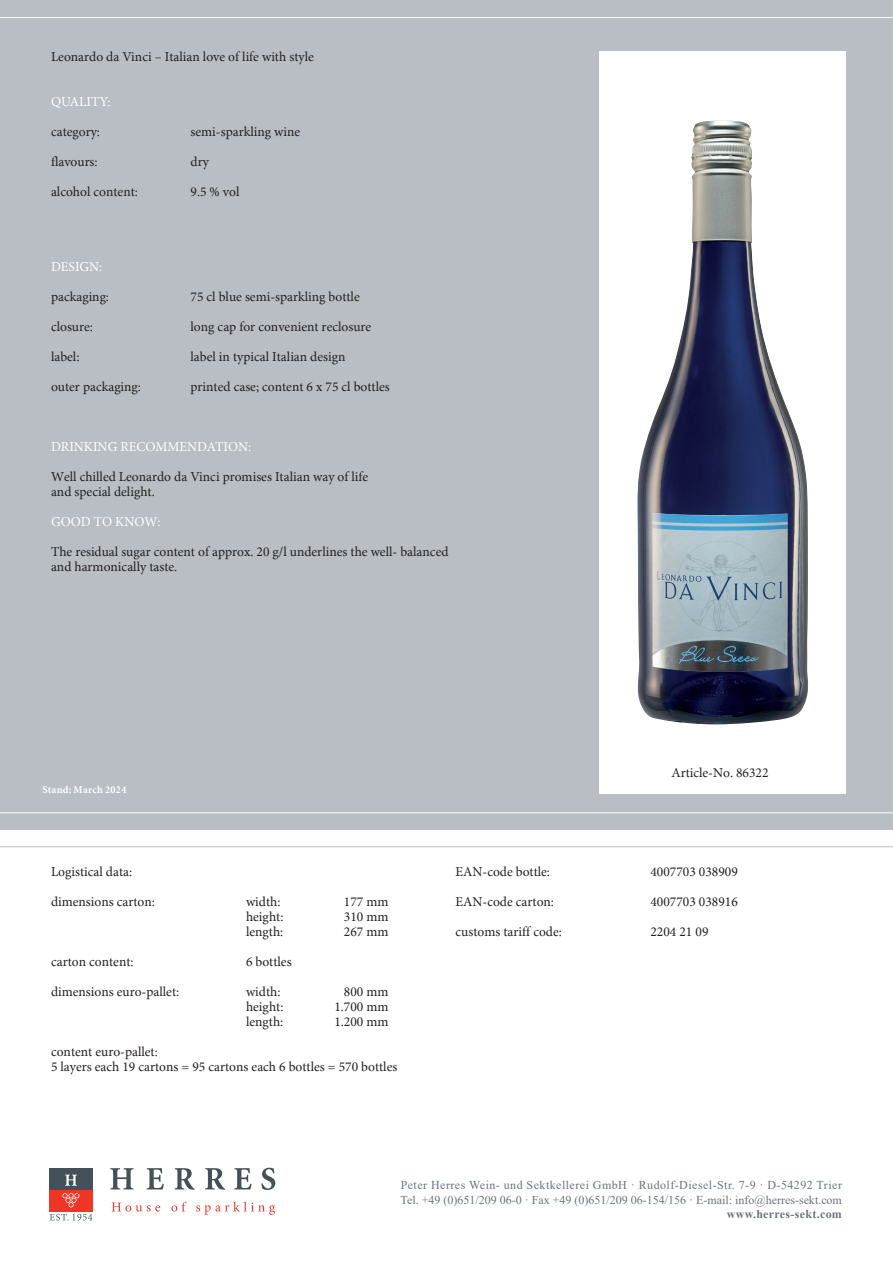
<style>
.page{position:relative;width:893px;height:1263px;background:#fff}
.page>*{position:absolute;margin:0;border:0;box-sizing:border-box;transform-origin:0 0}
.Fließtext{font:13.5px/15px "Minion";color:#231f20}
.Fließtext-2{font:13.5px "Minion";color:#fff}
.t1{font:12px "Times New Roman";color:#6a747b}
.t2{font:12px "Times New Roman";letter-spacing:.04em;color:#6a747b}
.t3{font:700 12px "Times New Roman";letter-spacing:.025em;color:#6a747b}
.Fließtext-3{font:700 10.5px "Minion";letter-spacing:.025em;color:#fff}
</style>
<div class="page">
<div style="left:0;top:0;width:893px;height:829px;background:#b8bec3"></div>
<div style="left:600px;top:51px;width:246px;height:743px;background:#fff"></div>
<hr style="left:0;top:17px;width:893px;height:1px;background:#fff">
<hr style="left:0;top:812px;width:893px;height:1px;background:#fff">
<hr style="left:0;top:846px;width:893px;height:1px;background:#b8bfc5">
<img style="left:637px;top:121px;width:171px;height:603px">
<div style="left:49px;top:1190px;width:44px;height:21px;background:#ee3526"></div>
<svg style="left:62px;top:1193px;width:17px;height:14px"></svg>
<div style="left:49px;top:1168px;width:44px;height:21px;background:#455158"></div>
<svg style="left:65px;top:1175px;width:12px;height:11px"></svg>
<svg style="left:110px;top:1168px;width:24px;height:21px"></svg>
<svg style="left:147px;top:1168px;width:17px;height:21px"></svg>
<svg style="left:175px;top:1168px;width:20px;height:22px"></svg>
<svg style="left:205px;top:1168px;width:20px;height:22px"></svg>
<svg style="left:234px;top:1168px;width:17px;height:21px"></svg>
<svg style="left:261px;top:1168px;width:14px;height:22px"></svg>
<svg style="left:112px;top:1202px;width:163px;height:13px"></svg>
<svg style="left:50px;top:1214px;width:42px;height:6px"></svg>
<p class="Fließtext" style="left:51px;top:49px;width:264px">Leonardo da Vinci – Italian love of life with style</p>
<p class="Fließtext-2" style="left:51px;top:93px;width:61px">QUALITY:</p>
<p class="Fließtext" style="left:51px;top:124px;width:51px">category:</p>
<p class="Fließtext" style="left:191px;top:124px;width:111px">semi-sparkling wine</p>
<p class="Fließtext" style="left:51px;top:154px;width:48px">flavours:</p>
<p class="Fließtext" style="left:191px;top:154px;width:20px">dry</p>
<p class="Fließtext" style="left:51px;top:184px;width:88px">alcohol content:</p>
<p class="Fließtext" style="left:191px;top:184px;width:50px">9.5 % vol</p>
<p class="Fließtext-2" style="left:51px;top:258px;width:53px">DESIGN:</p>
<p class="Fließtext" style="left:51px;top:289px;width:60px">packaging:</p>
<p class="Fließtext" style="left:191px;top:289px;width:171px">75 cl blue semi-sparkling bottle</p>
<p class="Fließtext" style="left:51px;top:319px;width:43px">closure:</p>
<p class="Fließtext" style="left:191px;top:319px;width:182px">long cap for convenient reclosure</p>
<p class="Fließtext" style="left:51px;top:349px;width:30px">label:</p>
<p class="Fließtext" style="left:191px;top:349px;width:156px">label in typical Italian design</p>
<p class="Fließtext" style="left:51px;top:379px;width:92px">outer packaging:</p>
<p class="Fließtext" style="left:191px;top:379px;width:201px">printed case; content 6 x 75 cl bottles</p>
<p class="Fließtext-2" style="left:51px;top:438px;width:202px">DRINKING RECOMMENDATION:</p>
<p class="Fließtext" style="left:51px;top:469px;width:319px">Well chilled Leonardo da Vinci promises Italian way of life and special delight.</p>
<p class="Fließtext-2" style="left:51px;top:513px;width:111px">GOOD TO KNOW:</p>
<p class="Fließtext" style="left:51px;top:544px;width:399px">The residual sugar content of approx. 20 g/l underlines the well- balanced and harmonically taste.</p>
<p class="Fließtext-3" style="left:43px;top:784px;width:85px">Stand: March 2024</p>
<p class="Fließtext" style="left:671px;top:765px;width:99px">Article-No. 86322</p>
<p class="Fließtext" style="left:51px;top:864px;width:83px">Logistical data:</p>
<p class="Fließtext" style="left:51px;top:894px;width:105px">dimensions carton:</p>
<p class="Fließtext" style="left:246px;top:894px;width:36px">width:</p>
<p class="Fließtext" style="left:344px;top:894px;width:46px">177 mm</p>
<p class="Fließtext" style="left:246px;top:909px;width:39px">height:</p>
<p class="Fließtext" style="left:344px;top:909px;width:46px">310 mm</p>
<p class="Fließtext" style="left:246px;top:924px;width:39px">length:</p>
<p class="Fließtext" style="left:344px;top:924px;width:46px">267 mm</p>
<p class="Fließtext" style="left:51px;top:954px;width:84px">carton content:</p>
<p class="Fließtext" style="left:246px;top:954px;width:47px">6 bottles</p>
<p class="Fließtext" style="left:51px;top:984px;width:130px">dimensions euro-pallet:</p>
<p class="Fließtext" style="left:246px;top:984px;width:36px">width:</p>
<p class="Fließtext" style="left:344px;top:984px;width:46px">800 mm</p>
<p class="Fließtext" style="left:246px;top:999px;width:39px">height:</p>
<p class="Fließtext" style="left:334px;top:999px;width:56px">1.700 mm</p>
<p class="Fließtext" style="left:246px;top:1014px;width:39px">length:</p>
<p class="Fließtext" style="left:334px;top:1014px;width:56px">1.200 mm</p>
<p class="Fließtext" style="left:51px;top:1044px;width:348px">content euro-pallet:<br>5 layers each 19 cartons = 95 cartons each 6 bottles = 570 bottles</p>
<p class="Fließtext" style="left:455px;top:864px;width:96px">EAN-code bottle:</p>
<p class="Fließtext" style="left:650px;top:864px;width:89px">4007703 038909</p>
<p class="Fließtext" style="left:455px;top:894px;width:100px">EAN-code carton:</p>
<p class="Fließtext" style="left:650px;top:894px;width:89px">4007703 038916</p>
<p class="Fließtext" style="left:455px;top:924px;width:108px">customs tariff code:</p>
<p class="Fließtext" style="left:650px;top:924px;width:59px">2204 21 09</p>
<p class="t2" style="left:401px;top:1177px;width:443px">Peter Herres Wein- und Sektkellerei GmbH · Rudolf-Diesel-Str. 7-9 · D-54292 Trier</p>
<p class="t1" style="left:401px;top:1191px;width:443px">Tel. +49 (0)651/209 06-0 · Fax +49 (0)651/209 06-154/156 · E-mail: info@herres-sekt.com</p>
<p class="t3" style="left:727px;top:1205px;width:117px">www.herres-sekt.com</p>
</div>
